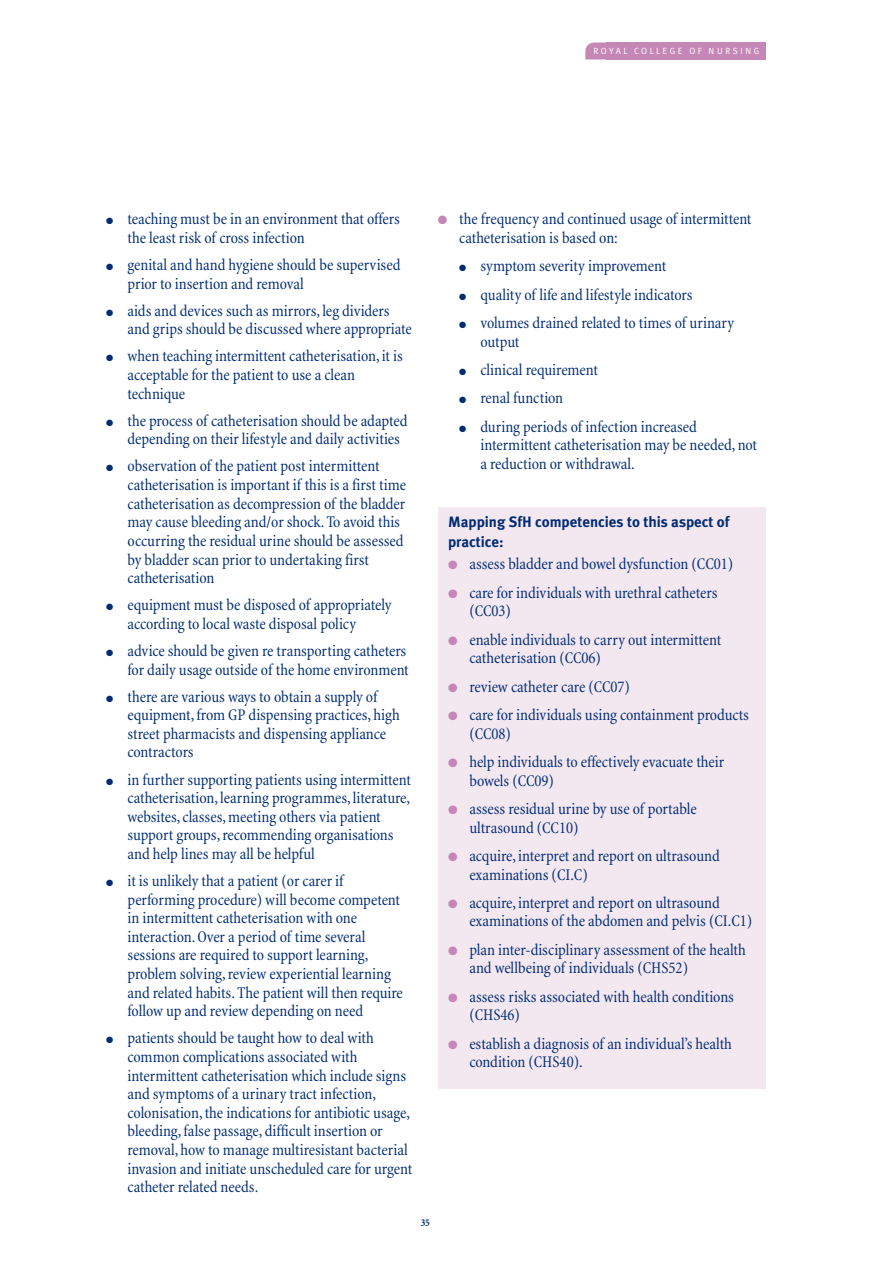
<style>
.page{position:relative;width:893px;height:1263px;background:#fff}
.page>*{position:absolute;margin:0;border:0;box-sizing:border-box;transform-origin:0 0}
.t1{font:condensed 16.5px/18.6px "Minion";letter-spacing:-.005em;color:#002c74}
.t2{font:700 15px/19.5px "Meta Plus";color:#002c74}
.t3{font:700 condensed 10.5px "Minion";color:#002c74}
.t4{font:9px "Meta Plus Normal";letter-spacing:.265em;color:#fff}
.s1{color:#c587b6}
</style>
<div class="page">
<div style="left:438px;top:507px;width:327px;height:582px;background:#f3e7f0"></div>
<div style="left:606px;top:43px;width:159px;height:17px;background:#c587b6"></div>
<svg style="left:585px;top:43px;width:21px;height:17px"></svg>
<p class="t4" style="left:593px;top:46px;width:167px">ROYAL COLLEGE OF NURSING</p>
<p class="t1" style="left:128px;top:211px;width:274px;text-indent:-21px">● teaching must be in an environment that offers the least risk of cross infection</p>
<p class="t1" style="left:128px;top:257px;width:274px;text-indent:-21px">● genital and hand hygiene should be supervised prior to insertion and removal</p>
<p class="t1" style="left:128px;top:303px;width:286px;text-indent:-21px">● aids and devices such as mirrors, leg dividers and grips should be discussed where appropriate</p>
<p class="t1" style="left:128px;top:348px;width:277px;text-indent:-21px">● when teaching intermittent catheterisation, it is acceptable for the patient to use a clean technique</p>
<p class="t1" style="left:128px;top:413px;width:282px;text-indent:-21px">● the process of catheterisation should be adapted depending on their lifestyle and daily activities</p>
<p class="t1" style="left:128px;top:458px;width:280px;text-indent:-21px">● observation of the patient post intermittent catheterisation is important if this is a first time catheterisation as decompression of the bladder may cause bleeding and/or shock.To avoid this occurring the residual urine should be assessed by bladder scan prior to undertaking first catheterisation</p>
<p class="t1" style="left:128px;top:597px;width:266px;text-indent:-21px">● equipment must be disposed of appropriately according to local waste disposal policy</p>
<p class="t1" style="left:106px;top:643px;width:304px;text-align:right">● advice should be given re transporting catheters for daily usage outside of the home environment</p>
<p class="t1" style="left:128px;top:688px;width:274px;text-indent:-21px">● there are various ways to obtain a supply of equipment,from GP dispensing practices, high street pharmacists and dispensing appliance contractors</p>
<p class="t1" style="left:128px;top:771px;width:285px;text-indent:-21px">● in further supporting patients using intermittent catheterisation, learning programmes, literature, websites,classes,meeting others via patient support groups,recommending organisations and help lines may all be helpful</p>
<p class="t1" style="left:128px;top:873px;width:277px;text-indent:-21px">● it is unlikely that a patient (or carer if performing procedure) will become competent in intermittent catheterisation with one interaction.Over a period of time several sessions are required to support learning, problem solving,review experiential learning and related habits.The patient will then require follow up and review depending on need</p>
<p class="t1" style="left:128px;top:1030px;width:286px;text-indent:-21px">● patients should be taught how to deal with common complications associated with intermittent catheterisation which include signs and symptoms of a urinary tract infection, colonisation,the indications for antibiotic usage, bleeding,false passage, difficult insertion or removal, how to manage multiresistant bacterial invasion and initiate unscheduled care for urgent catheter related needs.</p>
<p class="t1" style="left:459px;top:211px;width:294px;text-indent:-21px"><span class="s1">●</span> the frequency and continued usage of intermittent catheterisation is based on:</p>
<p class="t1" style="left:459px;top:258px;width:209px">● symptom severity improvement</p>
<p class="t1" style="left:459px;top:287px;width:235px">● quality of life and lifestyle indicators</p>
<p class="t1" style="left:480px;top:315px;width:255px;text-indent:-21px">● volumes drained related to times of urinary output</p>
<p class="t1" style="left:459px;top:362px;width:140px">● clinical requirement</p>
<p class="t1" style="left:459px;top:390px;width:106px">● renal function</p>
<p class="t1" style="left:480px;top:419px;width:278px;text-indent:-21px">● during periods of infection increased intermittent catheterisation may be needed, not a reduction or withdrawal.</p>
<p class="t2" style="left:448px;top:512px;width:283px">Mapping SfH competencies to this aspect of practice:</p>
<p class="t1" style="left:448px;top:556px;width:287px"><span class="s1">●</span> assess bladder and bowel dysfunction (CC01)</p>
<p class="t1" style="left:469px;top:585px;width:250px;text-indent:-21px"><span class="s1">●</span> care for individuals with urethral catheters (CC03)</p>
<p class="t1" style="left:469px;top:632px;width:253px;text-indent:-21px"><span class="s1">●</span> enable individuals to carry out intermittent catheterisation (CC06)</p>
<p class="t1" style="left:448px;top:678px;width:183px"><span class="s1">●</span> review catheter care (CC07)</p>
<p class="t1" style="left:469px;top:707px;width:281px;text-indent:-21px"><span class="s1">●</span> care for individuals using containment products (CC08)</p>
<p class="t1" style="left:469px;top:754px;width:256px;text-indent:-21px"><span class="s1">●</span> help individuals to effectively evacuate their bowels (CC09)</p>
<p class="t1" style="left:469px;top:801px;width:229px;text-indent:-21px"><span class="s1">●</span> assess residual urine by use of portable ultrasound (CC10)</p>
<p class="t1" style="left:469px;top:848px;width:252px;text-indent:-21px"><span class="s1">●</span> acquire, interpret and report on ultrasound examinations (CI.C)</p>
<p class="t1" style="left:469px;top:895px;width:284px;text-indent:-21px"><span class="s1">●</span> acquire, interpret and report on ultrasound examinations of the abdomen and pelvis (CI.C1)</p>
<p class="t1" style="left:469px;top:942px;width:278px;text-indent:-21px"><span class="s1">●</span> plan inter-disciplinary assessment of the health and wellbeing of individuals (CHS52)</p>
<p class="t1" style="left:469px;top:989px;width:266px;text-indent:-21px"><span class="s1">●</span> assess risks associated with health conditions (CHS46)</p>
<p class="t1" style="left:469px;top:1035px;width:264px;text-indent:-21px"><span class="s1">●</span> establish a diagnosis of an individual’s health condition (CHS40).</p>
<p class="t3" style="left:421px;top:1219px;width:11px">35</p>
</div>
